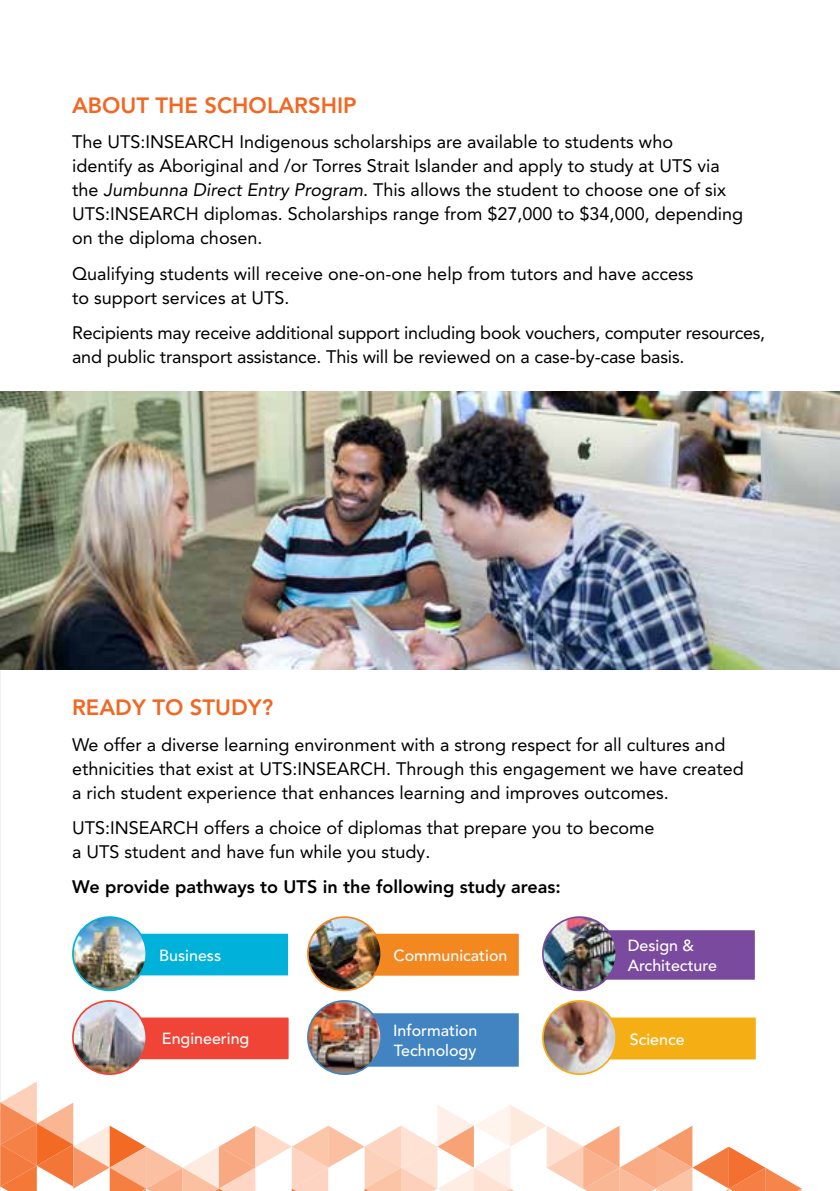
<style>
.page{position:relative;width:840px;height:1191px;background:#fff}
.page>*{position:absolute;margin:0;border:0;box-sizing:border-box;transform-origin:0 0}
.t1{font:800 22px "Avenir LT Pro";color:#f26722}
.t2{font:18px/24px "Avenir LT Pro";color:#000}
.t3{font:800 18px "Avenir LT Pro";color:#000}
.t4{font:500 16px/19.2px "Avenir LT Pro";color:#fff}
.s1{font-style:italic}
</style>
<div class="page">
<hr style="left:0;top:506px;width:1px;height:685px;background:#f1f1f2">
<img style="left:0;top:391px;width:839px;height:278px">
<svg style="left:0;top:1081px;width:801px;height:110px"></svg>
<div style="left:78px;top:931px;width:212px;height:46px;background:#00b2da"></div>
<div style="left:76px;top:929px;width:216px;height:50px;border:4px solid #fff"></div>
<img style="left:73px;top:917px;width:73px;height:73px;border-radius:37px">
<div style="left:72px;top:916px;width:75px;height:75px;border:2px solid #00b2da;border-radius:50%"></div>
<div style="left:349px;top:1011px;width:171px;height:57px;background:#4184c1"></div>
<div style="left:347px;top:1009px;width:175px;height:61px;border:4px solid #fff"></div>
<img style="left:308px;top:1001px;width:73px;height:73px;border-radius:37px">
<div style="left:307px;top:1000px;width:75px;height:75px;border:2px solid #4184c1;border-radius:50%"></div>
<div style="left:327px;top:931px;width:193px;height:46px;background:#f38720"></div>
<div style="left:325px;top:929px;width:197px;height:50px;border:4px solid #fff"></div>
<img style="left:308px;top:917px;width:73px;height:73px;border-radius:37px">
<div style="left:307px;top:916px;width:75px;height:75px;border:2px solid #f38720;border-radius:50%"></div>
<div style="left:556px;top:1015px;width:201px;height:46px;background:#f6ae15"></div>
<div style="left:554px;top:1013px;width:205px;height:50px;border:4px solid #fff"></div>
<img style="left:544px;top:1001px;width:72px;height:73px">
<div style="left:541px;top:1000px;width:75px;height:75px;border:2px solid #f6ae15;border-radius:50%"></div>
<div style="left:103px;top:1015px;width:187px;height:46px;background:#ef4436"></div>
<div style="left:101px;top:1013px;width:191px;height:50px;border:4px solid #fff"></div>
<img style="left:73px;top:1001px;width:73px;height:73px;border-radius:36px">
<div style="left:72px;top:1000px;width:75px;height:75px;border:2px solid #ef4436;border-radius:50%"></div>
<div style="left:602px;top:928px;width:154px;height:53px;background:#7a4a9e"></div>
<div style="left:600px;top:926px;width:158px;height:57px;border:4px solid #fff"></div>
<img style="left:542px;top:917px;width:74px;height:73px;border-radius:37px">
<div style="left:541px;top:916px;width:75px;height:75px;border:2px solid #7a4a9e;border-radius:50%"></div>
<p class="t1" style="left:72px;top:92px;width:286px">ABOUT THE SCHOLARSHIP</p>
<p class="t2" style="left:72px;top:130px;width:672px">The UTS:INSEARCH Indigenous scholarships are available to students who<br>identify as Aboriginal and /or Torres Strait Islander and apply to study at UTS via the <span class="s1">Jumbunna Direct Entry Program</span>. This allows the student to choose one of six UTS:INSEARCH diplomas. Scholarships range from $27,000 to $34,000, depending on the diploma chosen.</p>
<p class="t2" style="left:72px;top:261px;width:622px">Qualifying students will receive one-on-one help from tutors and have access to support services at UTS.</p>
<p class="t2" style="left:72px;top:321px;width:694px">Recipients may receive additional support including book vouchers, computer resources, and public transport assistance. This will be reviewed on a case-by-case basis.</p>
<p class="t1" style="left:72px;top:694px;width:202px">READY TO STUDY?</p>
<p class="t2" style="left:72px;top:732px;width:673px">We offer a diverse learning environment with a strong respect for all cultures and ethnicities that exist at UTS:INSEARCH. Through this engagement we have created a rich student experience that enhances learning and improves outcomes.</p>
<p class="t2" style="left:72px;top:815px;width:583px">UTS:INSEARCH offers a choice of diplomas that prepare you to become a UTS student and have fun while you study.</p>
<p class="t3" style="left:72px;top:876px;width:490px">We provide pathways to UTS in the following study areas:</p>
<p class="t4" style="left:159px;top:945px;width:63px">Business</p>
<p class="t4" style="left:393px;top:946px;width:115px">Communication</p>
<p class="t4" style="left:627px;top:936px;width:91px">Design &amp;<br>Architecture</p>
<p class="t4" style="left:393px;top:1021px;width:86px">Information<br>Technology</p>
<p class="t4" style="left:162px;top:1029px;width:89px">Engineering</p>
<p class="t4" style="left:629px;top:1029px;width:56px">Science</p>
</div>
